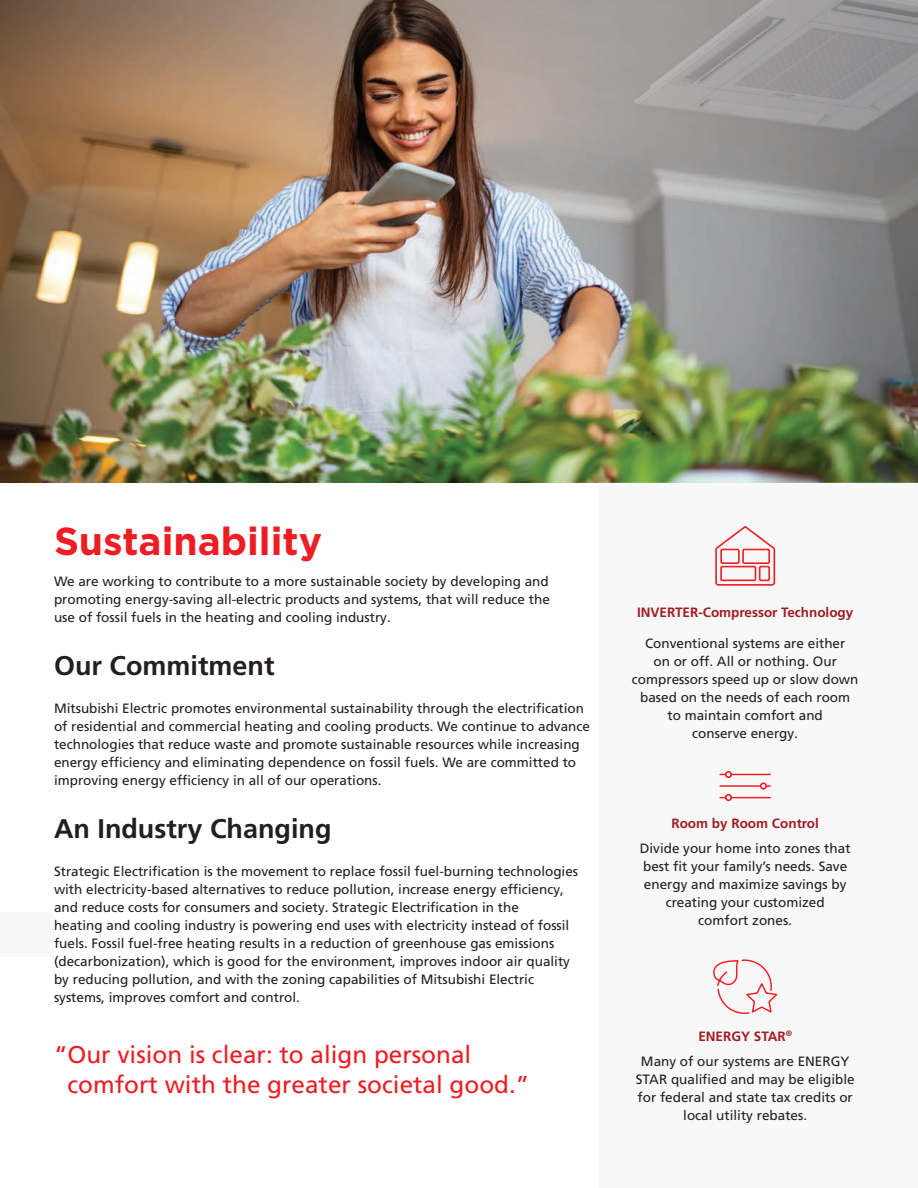
<style>
.page{position:relative;width:918px;height:1188px;background:#fff}
.page>*{position:absolute;margin:0;border:0;box-sizing:border-box;transform-origin:0 0}
.t1{font:700 39px "Gotham";color:#ee1d23}
.t2{font:700 27px "Frutiger LT Pro";color:#231f20}
.t3{font:24.3px/29.1px "Frutiger LT Pro";color:#ee1d23}
.t4{font:13.5px/18px "Frutiger LT Pro";color:#231f20;text-align:center}
.t5{font:700 13.5px "Frutiger LT Pro";color:#9f1d20}
.s1{font-weight:700;color:#9f1d20}
</style>
<div class="page">
<img style="left:0;top:0;width:918px;height:483px">
<div style="left:627px;top:0;width:291px;height:141px;background:#231f20;opacity:.1"></div>
<img style="left:634px;top:0;width:284px;height:133px">
<div style="left:0;top:913px;width:54px;height:44px;background:#f9f8f9"></div>
<div style="left:598px;top:482px;width:320px;height:706px;background:#f9f8f9"></div>
<svg style="left:713px;top:959px;width:65px;height:55px"></svg>
<svg style="left:720px;top:771px;width:50px;height:31px"></svg>
<svg style="left:715px;top:526px;width:61px;height:60px"></svg>
<h1 class="t1" style="left:54px;top:515px;width:270px">Sustainability</h1>
<p class="t4" style="left:54px;top:573px;width:497px;text-align:justify">We are working to contribute to a more sustainable society by developing and promoting energy-saving all-electric products and systems, that will reduce the use of fossil fuels in the heating and cooling industry.</p>
<h2 class="t2" style="left:54px;top:649px;width:222px">Our Commitment</h2>
<p class="t4" style="left:54px;top:699px;width:537px;text-align:left">Mitsubishi Electric promotes environmental sustainability through the electrification of residential and commercial heating and cooling products. We continue to advance technologies that reduce waste and promote sustainable resources while increasing energy efficiency and eliminating dependence on fossil fuels. We are committed to improving energy efficiency in all of our operations.</p>
<h2 class="t2" style="left:54px;top:812px;width:279px">An Industry Changing</h2>
<p class="t4" style="left:54px;top:862px;width:526px;text-align:left">Strategic Electrification is the movement to replace fossil fuel-burning technologies with electricity-based alternatives to reduce pollution, increase energy efficiency, and reduce costs for consumers and society. Strategic Electrification in the<br>heating and cooling industry is powering end uses with electricity instead of fossil fuels. Fossil fuel-free heating results in a reduction of greenhouse gas emissions (decarbonization), which is good for the environment, improves indoor air quality by reducing pollution, and with the zoning capabilities of Mitsubishi Electric systems, improves comfort and control.</p>
<h3 class="t3" style="left:68px;top:1041px;width:463px;text-indent:-14px">“Our vision is clear: to align personal comfort with the greater societal good.”</h3>
<p class="t5" style="left:637px;top:604px;width:218px">INVERTER-Compressor Technology</p>
<p class="t4" style="left:632px;top:635px;width:228px">Conventional systems are either<br>on or off. All or nothing. Our compressors speed up or slow down based on the needs of each room to maintain comfort and<br>conserve energy.</p>
<p class="t5" style="left:671px;top:815px;width:149px">Room by Room Control</p>
<p class="t4" style="left:640px;top:839px;width:212px">Divide your home into zones that best fit your family’s needs. Save energy and maximize savings by creating your customized comfort zones.</p>
<p class="t4" style="left:641px;top:1024px;width:210px;line-height:24.8px"><span class="s1">ENERGY STAR</span><sup>®<br></sup>Many of our systems are ENERGY</p>
<p class="t4" style="left:636px;top:1070px;width:220px">STAR qualified and may be eligible for federal and state tax credits or local utility rebates.</p>
</div>
